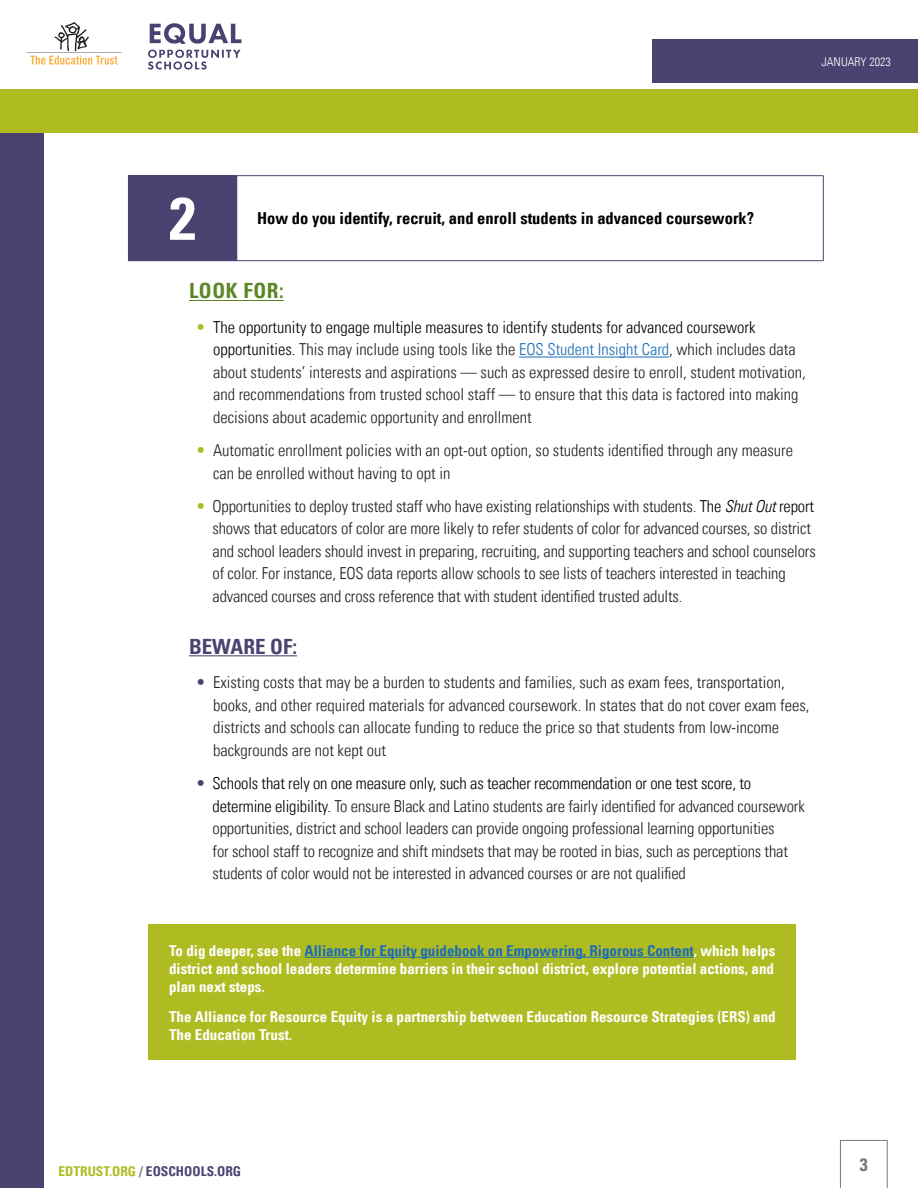
<style>
.page{position:relative;width:918px;height:1188px;background:#fff}
.page>*{position:absolute;margin:0;border:0;box-sizing:border-box;transform-origin:0 0}
.NUmber{font:700 condensed 60px "Univers LT";color:#fff}
.Orange{font:700 condensed 21px "Univers LT";color:#4c4271}
.Green{font:700 condensed 21px "Univers LT";letter-spacing:.03em;color:#5c8727}
.t1{font:700 condensed 18px "Univers LT";color:#78777a}
.Bullets{font:300 condensed 16.5px/22.5px "Univers LT";letter-spacing:-.01em;color:#231f20}
.t2{font:700 condensed 16.5px "Univers LT";color:#000}
.t3{font:700 condensed 15px/18px "Univers LT";color:#fff;text-align:justify}
.t4{font:700 condensed 13.5px "Univers LT";color:#4c4271}
.t5{font:300 condensed 12.15px "Univers LT";color:#fff}
.s1{color:#aebc21}
.s2{color:#000}
.s3{color:#1c6cb6}
.s4{font-style:italic;color:#000}
.s5{color:#4c4271}
.s6{color:#78777a}
</style>
<div class="page">
<div style="left:652px;top:39px;width:266px;height:43px;background:#4c4271"></div>
<div style="left:0;top:132px;width:43px;height:1056px;background:#4c4271"></div>
<svg style="left:840px;top:1140px;width:48px;height:48px"></svg>
<svg style="left:26px;top:22px;width:95px;height:43px"></svg>
<svg style="left:148px;top:23px;width:93px;height:47px"></svg>
<div style="left:0;top:89px;width:918px;height:43px;background:#aebc21"></div>
<hr style="left:189px;top:300px;width:95px;height:1px;background:#5c8727">
<hr style="left:519px;top:357px;width:150px;height:1px;background:#1c6cb6">
<hr style="left:189px;top:655px;width:108px;height:1px;background:#4c4271">
<div style="left:128px;top:176px;width:109px;height:85px;background:#4c4271"></div>
<hr style="left:128px;top:175px;width:109px;height:1px;background:#4c4271">
<hr style="left:237px;top:175px;width:587px;height:1px;background:#4c4271">
<hr style="left:823px;top:176px;width:1px;height:85px;background:#4c4271">
<hr style="left:237px;top:260px;width:587px;height:1px;background:#4c4271">
<div style="left:149px;top:925px;width:647px;height:135px;background:#aebc21"></div>
<hr style="left:305px;top:957px;width:389px;height:1px;background:#1c6cb6">
<p class="NUmber" style="left:169px;top:182px;width:28px">2</p>
<p class="t2" style="left:257px;top:208px;width:499px">How do you identify, recruit, and enroll students in advanced coursework?</p>
<p class="t5" style="left:822px;top:54px;width:71px">JANUARY 2023</p>
<p class="Green" style="left:189px;top:278px;width:96px">LOOK FOR:</p>
<p class="Bullets" style="left:213px;top:316px;width:594px;text-indent:-17px"><span class="s1">•</span> <span class="s2">The opportunity to engage multiple measures to identify students for advanced coursework opportunities.</span> This may include using tools like the <span class="s3">EOS Student Insight Card</span>, which includes data about students’ interests and aspirations — such as expressed desire to enroll, student motivation, and recommendations from trusted school staff — to ensure that this data is factored into making decisions about academic opportunity and enrollment</p>
<p class="Bullets" style="left:213px;top:439px;width:581px;text-indent:-17px"><span class="s1">•</span> Automatic enrollment policies with an opt-out option, so students identified through any measure can be enrolled without having to opt in</p>
<p class="Bullets" style="left:213px;top:495px;width:605px;text-indent:-17px"><span class="s1">•</span> Opportunities to deploy trusted staff who have existing relationships with students. <span class="s2">The</span> <span class="s4">Shut Out</span> <span class="s2">report </span>shows that educators of color are more likely to refer students of color for advanced courses, so district and school leaders should invest in preparing, recruiting, and supporting teachers and school counselors of color. For instance, EOS data reports allow schools to see lists of teachers interested in teaching advanced courses and cross reference that with student identified trusted adults.</p>
<p class="Orange" style="left:189px;top:633px;width:110px">BEWARE OF:</p>
<p class="Bullets" style="left:213px;top:671px;width:598px;text-indent:-17px"><span class="s5">•</span> Existing costs that may be a burden to students and families, such as exam fees, transportation, books, and other required materials for advanced coursework. In states that do not cover exam fees, districts and schools can allocate funding to reduce the price so that students from low-income backgrounds are not kept out</p>
<p class="Bullets" style="left:213px;top:772px;width:594px;text-indent:-17px"><span class="s5">•</span> <span class="s2">Schools that rely on one measure only, such as teacher recommendation or one test score, to determine eligibility.</span> To ensure Black and Latino students are fairly identified for advanced coursework opportunities, district and school leaders can provide ongoing professional learning opportunities<br>for school staff to recognize and shift mindsets that may be rooted in bias, such as perceptions that students of color would not be interested in advanced courses or are not qualified</p>
<p class="t3" style="left:169px;top:941px;width:608px">To dig deeper, see the <span class="s3">Alliance for Equity guidebook on Empowering, Rigorous Content</span>, which helps district and school leaders determine barriers in their school district, explore potential actions, and plan next steps.</p>
<p class="t3" style="left:169px;top:1007px;width:608px">The Alliance for Resource Equity is a partnership between Education Resource Strategies (ERS) and<br>The Education Trust.</p>
<p class="t4" style="left:58px;top:1163px;width:184px"><span class="s1">EDTRUST.ORG</span> <span class="s6">/</span> EOSCHOOLS.ORG</p>
<p class="t1" style="left:860px;top:1154px;width:9px">3</p>
</div>
